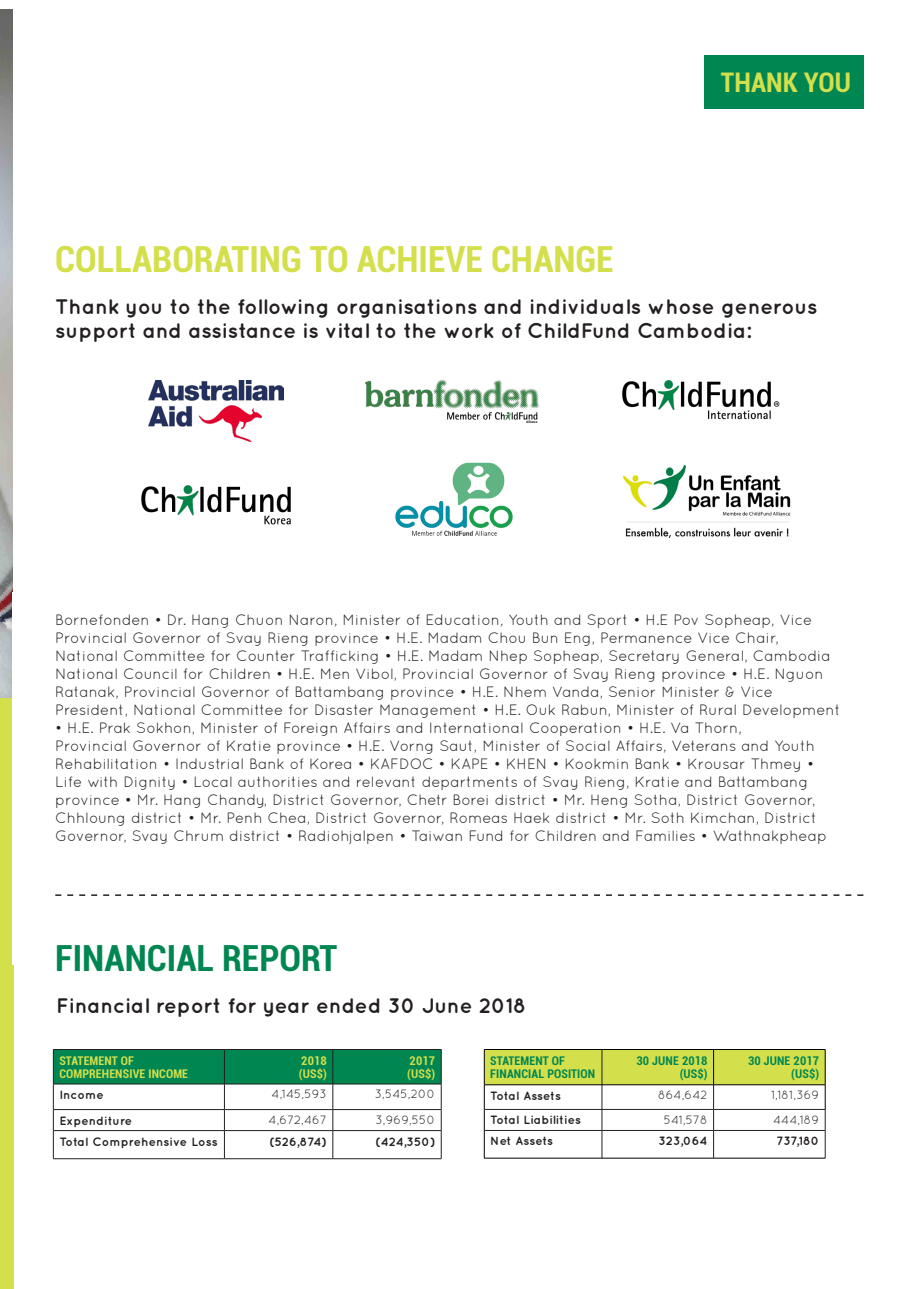
<style>
.page{position:relative;width:919px;height:1289px;background:#fff}
.page>*{position:absolute;margin:0;border:0;box-sizing:border-box;transform-origin:0 0}
.t1{font:700 condensed 36px "Roboto";color:#d4df4c}
.t2{font:700 condensed 36px "Roboto";color:#008751}
.page_tags_2017{font:700 condensed 27px "Roboto";color:#d4df4c}
.smaller_standfirst{font:700 21px/24px "Quicksand";color:#231f20}
.body_copy_2017{font:15px/18px "Quicksand";color:#231f20}
.captions{font:700 12px "Quicksand";letter-spacing:.01em;color:#231f20}
.captions-2{font:12px "Quicksand";letter-spacing:.01em;color:#231f20}
.captions-3{font:700 condensed 12px/13.5px "Roboto";letter-spacing:.01em;color:#008751;text-align:right}
.captions-4{font:700 condensed 12px/13.5px "Roboto";letter-spacing:.01em;color:#d4df4c}
</style>
<div class="page">
<div style="left:0;top:695px;width:14px;height:593px;background:#d4df4c"></div>
<img style="left:141px;top:485px;width:150px;height:40px">
<img style="left:622px;top:380px;width:158px;height:40px">
<img style="left:623px;top:465px;width:168px;height:72px">
<img style="left:365px;top:379px;width:174px;height:43px">
<img style="left:148px;top:380px;width:136px;height:61px">
<img style="left:0;top:9px;width:13px;height:679px">
<svg style="left:0;top:688px;width:13px;height:162px"></svg>
<div style="left:704px;top:55px;width:159px;height:53px;background:#008751"></div>
<div style="left:13px;top:592px;width:102px;height:372px;background:#fff"></div>
<svg style="left:55px;top:894px;width:808px;height:1px"></svg>
<svg style="left:53px;top:1049px;width:389px;height:109px"></svg>
<hr style="left:53px;top:1158px;width:171px;height:1px;background:#231f20">
<hr style="left:224px;top:1158px;width:109px;height:1px;background:#231f20">
<hr style="left:333px;top:1158px;width:108px;height:1px;background:#231f20">
<svg style="left:484px;top:1049px;width:341px;height:108px"></svg>
<hr style="left:484px;top:1157px;width:118px;height:1px;background:#000">
<hr style="left:602px;top:1157px;width:111px;height:1px;background:#000">
<hr style="left:713px;top:1157px;width:112px;height:1px;background:#000">
<hr style="left:713px;top:1049px;width:112px;height:1px;background:#000">
<hr style="left:713px;top:1049px;width:1px;height:35px;background:#000">
<hr style="left:824px;top:1049px;width:1px;height:35px;background:#000">
<img style="left:395px;top:462px;width:118px;height:74px">
<p class="t1" style="left:55px;top:234px;width:560px">COLLABORATING TO ACHIEVE CHANGE</p>
<p class="page_tags_2017" style="left:721px;top:63px;width:131px">THANK YOU</p>
<p class="smaller_standfirst" style="left:55px;top:294px;width:763px">Thank you to the following organisations and individuals whose generous support and assistance is vital to the work of ChildFund Cambodia:</p>
<p class="body_copy_2017" style="left:55px;top:610px;width:787px">Bornefonden • Dr. Hang Chuon Naron, Minister of Education, Youth and Sport • H.E Pov Sopheap, Vice Provincial Governor of Svay Rieng province • H.E. Madam Chou Bun Eng, Permanence Vice Chair, National Committee for Counter Trafficking • H.E. Madam Nhep Sopheap, Secretary General, Cambodia National Council for Children • H.E. Men Vibol, Provincial Governor of Svay Rieng province • H.E. Nguon Ratanak, Provincial Governor of Battambang province • H.E. Nhem Vanda, Senior Minister &amp; Vice President, National Committee for Disaster Management • H.E. Ouk Rabun, Minister of Rural Development</p>
<p class="body_copy_2017" style="left:55px;top:718px;width:773px">• H.E. Prak Sokhon, Minister of Foreign Affairs and International Cooperation • H.E. Va Thorn,<br>Provincial Governor of Kratie province • H.E. Vorng Saut, Minister of Social Affairs, Veterans and Youth Rehabilitation • Industrial Bank of Korea • KAFDOC • KAPE • KHEN • Kookmin Bank • Krousar Thmey • Life with Dignity • Local authorities and relevant departments of Svay Rieng, Kratie and Battambang province • Mr. Hang Chandy, District Governor, Chetr Borei district • Mr. Heng Sotha, District Governor, Chhloung district • Mr. Penh Chea, District Governor, Romeas Haek district • Mr. Soth Kimchan, District Governor, Svay Chrum district • Radiohjalpen • Taiwan Fund for Children and Families • Wathnakpheap</p>
<p class="t2" style="left:55px;top:932px;width:283px">FINANCIAL REPORT</p>
<p class="smaller_standfirst" style="left:56px;top:992px;width:471px">Financial report for year ended 30 June 2018</p>
<p class="captions-4" style="left:59px;top:1053px;width:130px">STATEMENT OF<br>COMPREHENSIVE INCOME</p>
<p class="captions-4" style="left:301px;top:1053px;width:27px">2018</p>
<p class="captions-4" style="left:299px;top:1066px;width:29px">(US$)</p>
<p class="captions-4" style="left:409px;top:1053px;width:27px">2017</p>
<p class="captions-4" style="left:407px;top:1066px;width:29px">(US$)</p>
<p class="captions" style="left:59px;top:1087px;width:46px">Income</p>
<p class="captions-2" style="left:271px;top:1087px;width:57px">4,145,593</p>
<p class="captions-2" style="left:375px;top:1087px;width:62px">3,545,200</p>
<p class="captions" style="left:59px;top:1113px;width:74px">Expenditure</p>
<p class="captions-2" style="left:268px;top:1112px;width:60px">4,672,467</p>
<p class="captions-2" style="left:375px;top:1112px;width:61px">3,969,550</p>
<p class="captions" style="left:59px;top:1134px;width:160px">Total Comprehensive Loss</p>
<p class="captions" style="left:269px;top:1134px;width:59px">(526,874)</p>
<p class="captions" style="left:375px;top:1134px;width:61px">(424,350)</p>
<p class="captions-3" style="left:490px;top:1053px;width:106px;text-align:left">STATEMENT OF<br>FINANCIAL POSITION</p>
<p class="captions-3" style="left:636px;top:1053px;width:73px">30 JUNE 2018 (US$)</p>
<p class="captions-3" style="left:748px;top:1053px;width:73px">30 JUNE 2017 (US$)</p>
<p class="captions" style="left:490px;top:1088px;width:72px">Total Assets</p>
<p class="captions-2" style="left:658px;top:1088px;width:51px">864,642</p>
<p class="captions-2" style="left:771px;top:1088px;width:50px">1,181,369</p>
<p class="captions" style="left:490px;top:1112px;width:92px">Total Liabilities</p>
<p class="captions-2" style="left:663px;top:1112px;width:45px">541,578</p>
<p class="captions-2" style="left:773px;top:1112px;width:48px">444,189</p>
<p class="captions" style="left:490px;top:1133px;width:64px">Net Assets</p>
<p class="captions" style="left:658px;top:1133px;width:51px">323,064</p>
<p class="captions" style="left:776px;top:1133px;width:44px">737,180</p>
</div>
